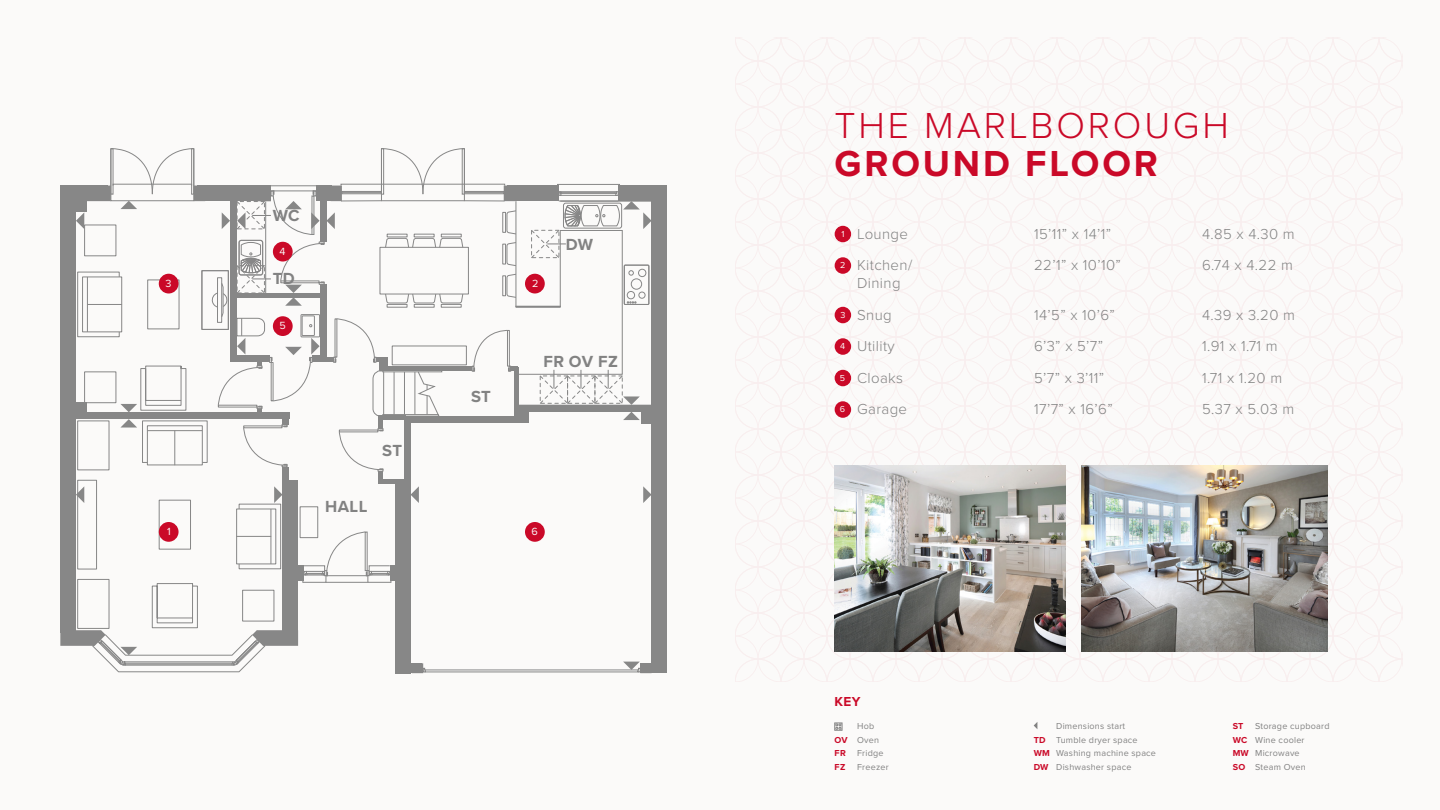
<style>
.page{position:relative;width:1440px;height:810px;background:#fbfaf9}
.page>*{position:absolute;margin:0;border:0;box-sizing:border-box;transform-origin:0 0}
.t1{font:300 37.5px "Proxima Nova";letter-spacing:.075em;color:#ca0928}
.t2{font:700 37.5px "Proxima Nova";letter-spacing:.075em;color:#ca0928}
.t3{font:700 16.65px "Proxima Nova";letter-spacing:.025em;color:#828282}
.t4{font:300 15px/31.5px "Proxima Nova";letter-spacing:.025em;color:#828282}
.t5{font:700 13.5px "Proxima Nova";color:#ca0928}
.t6{font:10.8px "Proxima Nova";color:#fbfaf9}
.t7{font:9px/13.5px "Proxima Nova";letter-spacing:.025em;color:#828282}
.t8{font:700 9px "Proxima Nova";color:#ca0928}
.s1{font-weight:400;font-size:9px;color:#fbfaf9}
.s2{font-weight:700;color:#ca0928}
.s3{color:#808080}
</style>
<div class="page">
<div style="left:835px;top:226px;width:16px;height:16px;background:#ca0928;border-radius:50%"></div>
<div style="left:835px;top:257px;width:16px;height:17px;background:#ca0928;border-radius:50%"></div>
<div style="left:835px;top:307px;width:16px;height:16px;background:#ca0928;border-radius:50%"></div>
<div style="left:835px;top:338px;width:16px;height:17px;background:#ca0928;border-radius:50%"></div>
<div style="left:835px;top:370px;width:16px;height:16px;background:#ca0928;border-radius:50%"></div>
<div style="left:835px;top:401px;width:16px;height:17px;background:#ca0928;border-radius:50%"></div>
<img style="left:834px;top:466px;width:231px;height:185px">
<img style="left:1082px;top:466px;width:245px;height:185px">
<div style="left:835px;top:723px;width:7px;height:7px;border:1px solid #828282"></div>
<svg style="left:836px;top:724px;width:5px;height:5px"></svg>
<svg style="left:1034px;top:722px;width:3px;height:7px"></svg>
<div style="left:283px;top:480px;width:15px;height:150px;background:#878787"></div>
<div style="left:60px;top:457px;width:16px;height:176px;background:#878787"></div>
<div style="left:60px;top:189px;width:16px;height:286px;background:#878787"></div>
<div style="left:60px;top:186px;width:48px;height:15px;background:#878787"></div>
<div style="left:652px;top:186px;width:15px;height:487px;background:#878787"></div>
<div style="left:395px;top:663px;width:27px;height:10px;background:#878787"></div>
<div style="left:395px;top:479px;width:16px;height:194px;background:#878787"></div>
<div style="left:283px;top:467px;width:6px;height:19px;background:#878787"></div>
<div style="left:378px;top:472px;width:5px;height:11px;background:#878787"></div>
<hr style="left:381px;top:479px;width:14px;height:4px;background:#878787">
<div style="left:404px;top:418px;width:7px;height:72px;background:#878787"></div>
<div style="left:640px;top:663px;width:12px;height:10px;background:#878787"></div>
<div style="left:390px;top:565px;width:15px;height:16px;background:#878787"></div>
<div style="left:288px;top:565px;width:16px;height:16px;background:#878787"></div>
<div style="left:303px;top:576px;width:23px;height:6px;border:1px solid #878787"></div>
<svg style="left:304px;top:532px;width:87px;height:51px"></svg>
<div style="left:78px;top:480px;width:19px;height:89px;border:1px solid #878787"></div>
<div style="left:300px;top:507px;width:18px;height:31px;border:1px solid #878787"></div>
<div style="left:159px;top:500px;width:32px;height:49px;border:1px solid #878787"></div>
<div style="left:78px;top:579px;width:31px;height:50px;border:1px solid #878787"></div>
<svg style="left:411px;top:486px;width:8px;height:17px"></svg>
<svg style="left:643px;top:486px;width:9px;height:17px"></svg>
<svg style="left:422px;top:662px;width:218px;height:11px"></svg>
<svg style="left:76px;top:486px;width:8px;height:17px"></svg>
<svg style="left:236px;top:486px;width:47px;height:83px"></svg>
<svg style="left:60px;top:583px;width:238px;height:89px"></svg>
<div style="left:159px;top:522px;width:20px;height:20px;background:#ca0928;border-radius:50%"></div>
<div style="left:525px;top:522px;width:20px;height:20px;background:#ca0928;border-radius:50%"></div>
<svg style="left:76px;top:148px;width:576px;height:327px"></svg>
<p class="t3" style="left:273px;top:203px;width:28px">WC</p>
<p class="t6" style="left:280px;top:243px;width:8px">4</p>
<p class="t3" style="left:273px;top:266px;width:24px">TD</p>
<p class="t6" style="left:166px;top:275px;width:8px">3</p>
<p class="t6" style="left:532px;top:275px;width:8px">2</p>
<p class="t6" style="left:279px;top:318px;width:8px">5</p>
<p class="t3" style="left:566px;top:232px;width:29px">DW</p>
<p class="t6" style="left:167px;top:524px;width:5px">1</p>
<p class="t3" style="left:382px;top:438px;width:21px">ST</p>
<p class="t3" style="left:325px;top:495px;width:44px">HALL</p>
<p class="t3" style="left:471px;top:384px;width:21px">ST</p>
<p class="t3" style="left:544px;top:349px;width:76px">FR OV FZ</p>
<p class="t6" style="left:532px;top:524px;width:8px">6</p>
<h1 class="t1" style="left:835px;top:98px;width:396px">THE MARLBOROUGH</h1>
<h1 class="t2" style="left:835px;top:135px;width:325px">GROUND FLOOR</h1>
<p class="t4" style="left:841px;top:217px;width:68px"><span class="s1">1</span> Lounge</p>
<p class="t4" style="left:1034px;top:217px;width:79px">15’11” x 14’1”</p>
<p class="t4" style="left:1202px;top:217px;width:94px">4.85 x 4.30 m</p>
<p class="t4" style="left:840px;top:248px;width:73px"><span class="s1">2</span> Kitchen/</p>
<p class="t4" style="left:1034px;top:248px;width:88px">22’1” x 10’10”</p>
<p class="t4" style="left:1202px;top:248px;width:92px">6.74 x 4.22 m</p>
<p class="t4" style="left:840px;top:266px;width:62px;text-indent:17px">Dining<br><span class="s1">3</span> Snug</p>
<p class="t4" style="left:1034px;top:298px;width:82px">14’5” x 10’6”</p>
<p class="t4" style="left:1202px;top:298px;width:94px">4.39 x 3.20 m</p>
<p class="t4" style="left:840px;top:329px;width:56px"><span class="s1">4</span> Utility</p>
<p class="t4" style="left:1034px;top:329px;width:71px">6’3” x 5’7”</p>
<p class="t4" style="left:1202px;top:329px;width:77px">1.91 x 1.71 m</p>
<p class="t4" style="left:840px;top:361px;width:65px"><span class="s1">5</span> Cloaks</p>
<p class="t4" style="left:1034px;top:361px;width:71px">5’7” x 3’11”</p>
<p class="t4" style="left:1202px;top:361px;width:82px">1.71 x 1.20 m</p>
<p class="t4" style="left:840px;top:392px;width:69px"><span class="s1">6</span> Garage</p>
<p class="t4" style="left:1034px;top:392px;width:80px">17’7” x 16’6”</p>
<p class="t4" style="left:1202px;top:392px;width:94px">5.37 x 5.03 m</p>
<p class="t5" style="left:835px;top:691px;width:27px">KEY</p>
<p class="t7" style="left:835px;top:719px;width:46px;text-indent:22px">Hob<br><span class="s2">OV</span> Oven<br><span class="s2">FR</span></p>
<p class="t7" style="left:857px;top:746px;width:28px">Fridge</p>
<p class="t8" style="left:835px;top:760px;width:12px">FZ</p>
<p class="t7" style="left:857px;top:760px;width:33px">Freezer</p>
<p class="t7" style="left:1034px;top:719px;width:124px;text-indent:22px">Dimensions start<br><span class="s2">TD</span> Tumble dryer space<br><span class="s2">WM</span> Washing machine space<br><span class="s2">DW</span> Dishwasher space</p>
<p class="t8" style="left:1233px;top:720px;width:12px">ST</p>
<p class="t7" style="left:1233px;top:719px;width:98px;text-indent:22px"><span class="s3">Storage</span> cupboard<br><span class="s2">WC</span> <span class="s3">Wine cooler<br></span><span class="s2">MW</span> Microwave<br><span class="s2">SO</span> Steam Oven</p>
</div>
